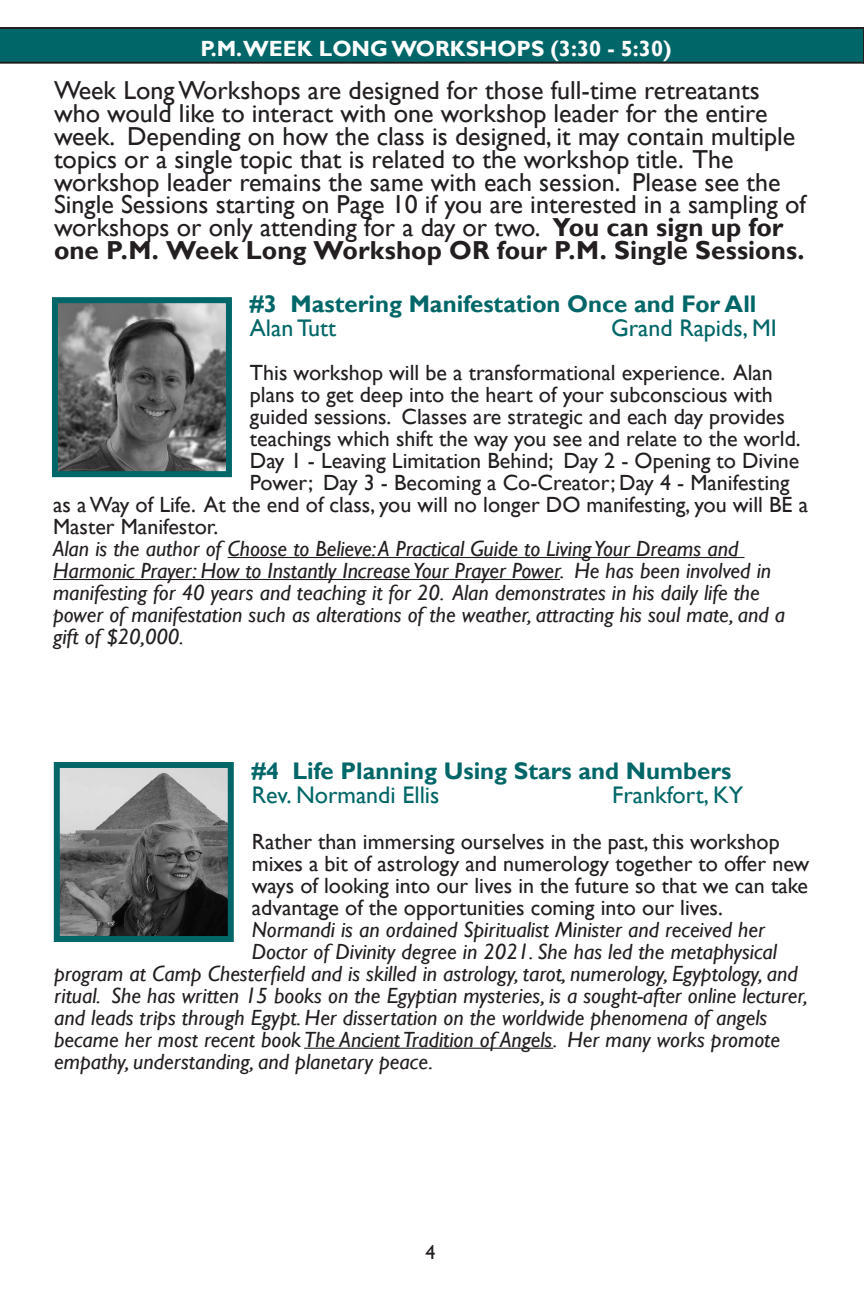
<style>
.page{position:relative;width:864px;height:1296px;background:#fff}
.page>*{position:absolute;margin:0;border:0;box-sizing:border-box;transform-origin:0 0}
.t1{font:26px/22.8px "Gill Sans";color:#231f20}
.Workshops{font:700 24px "Gill Sans";color:#006667}
.Workshops-2{font:24px "Gill Sans";color:#006667}
.Workshops-3{font:italic 22px/22px "Gill Sans";color:#231f20}
.Workshops-4{font:22px/22px "Gill Sans";color:#231f20}
.t2{font:700 22px "Gill Sans";color:#fff}
.t3{font:20px "Gill Sans";color:#231f20}
.s1{font-weight:700}
</style>
<div class="page">
<svg style="left:0;top:27px;width:864px;height:37px;background:#065f60"></svg>
<hr style="left:228px;top:557px;width:517px;height:1px;background:#231f20">
<hr style="left:53px;top:579px;width:507px;height:1px;background:#231f20">
<img style="left:59px;top:304px;width:166px;height:166px">
<div style="left:52px;top:297px;width:180px;height:180px;border:6px solid #006667"></div>
<hr style="left:304px;top:1048px;width:249px;height:1px;background:#231f20">
<img style="left:61px;top:769px;width:166px;height:166px">
<div style="left:54px;top:762px;width:180px;height:180px;border:6px solid #006667"></div>
<p class="t2" style="left:200px;top:35px;width:473px">P.M.WEEK LONG WORKSHOPS (3:30 - 5:30)</p>
<p class="t1" style="left:54px;top:80px;width:753px">Week Long Workshops are designed for those full-time retreatants who would like to interact with one workshop leader for the entire week. Depending on how the class is designed, it may contain multiple topics or a single topic that is related to the workshop title. The workshop leader remains the same with each session. Please see the Single Sessions starting on Page 10 if you are interested in a sampling of workshops or only attending for a day or two. <span class="s1">You can sign up for one P.M. Week Long Workshop OR four P.M. Single Sessions.</span></p>
<p class="Workshops" style="left:250px;top:290px;width:508px">#3 Mastering Manifestation Once and For All</p>
<p class="Workshops-2" style="left:250px;top:314px;width:88px">Alan Tutt</p>
<p class="Workshops-2" style="left:611px;top:314px;width:167px">Grand Rapids, MI</p>
<p class="Workshops-4" style="left:250px;top:362px;width:525px">This workshop will be a transformational experience. Alan</p>
<p class="Workshops-4" style="left:250px;top:384px;width:524px">plans to get deep into the heart of your subconscious with</p>
<p class="Workshops-4" style="left:250px;top:406px;width:536px">guided sessions. Classes are strategic and each day provides</p>
<p class="Workshops-4" style="left:250px;top:428px;width:552px">teachings which shift the way you see and relate to the world.</p>
<p class="Workshops-4" style="left:250px;top:450px;width:551px">Day 1 - Leaving Limitation Behind; Day 2 - Opening to Divine</p>
<p class="Workshops-4" style="left:250px;top:472px;width:541px">Power; Day 3 - Becoming a Co-Creator; Day 4 - Manifesting</p>
<p class="Workshops-4" style="left:53px;top:494px;width:757px">as a Way of Life. At the end of class, you will no longer DO manifesting, you will BE a</p>
<p class="Workshops-4" style="left:53px;top:516px;width:167px">Master Manifestor.</p>
<p class="Workshops-3" style="left:53px;top:538px;width:734px">Alan is the author of Choose to Believe: A Practical Guide to Living Your Dreams and Harmonic Prayer: How to Instantly Increase Your Prayer Power. He has been involved in manifesting for 40 years and teaching it for 20. Alan demonstrates in his daily life the power of manifestation such as alterations of the weather, attracting his soul mate, and a gift of $20,000.</p>
<p class="Workshops" style="left:252px;top:756px;width:481px">#4 Life Planning Using Stars and Numbers</p>
<p class="Workshops-2" style="left:252px;top:781px;width:189px">Rev. Normandi Ellis</p>
<p class="Workshops-2" style="left:612px;top:781px;width:133px">Frankfort, KY</p>
<p class="Workshops-4" style="left:252px;top:831px;width:559px">Rather than immersing ourselves in the past, this workshop mixes a bit of astrology and numerology together to offer new ways of looking into our lives in the future so that we can take advantage of the opportunities coming into our lives.</p>
<p class="Workshops-3" style="left:252px;top:919px;width:515px">Normandi is an ordained Spiritualist Minister and received her</p>
<p class="Workshops-3" style="left:252px;top:941px;width:527px">Doctor of Divinity degree in 2021. She has led the metaphysical</p>
<p class="Workshops-3" style="left:54px;top:963px;width:745px">program at Camp Chesterfield and is skilled in astrology, tarot, numerology, Egyptology, and</p>
<p class="Workshops-3" style="left:54px;top:985px;width:755px">ritual. She has written 15 books on the Egyptian mysteries, is a sought-after online lecturer,</p>
<p class="Workshops-3" style="left:54px;top:1007px;width:715px">and leads trips through Egypt. Her dissertation on the worldwide phenomena of angels</p>
<p class="Workshops-3" style="left:54px;top:1029px;width:727px">became her most recent book The Ancient Tradition of Angels. Her many works promote</p>
<p class="Workshops-3" style="left:54px;top:1051px;width:380px">empathy, understanding, and planetary peace.</p>
<p class="t3" style="left:426px;top:1240px;width:11px">4</p>
</div>
